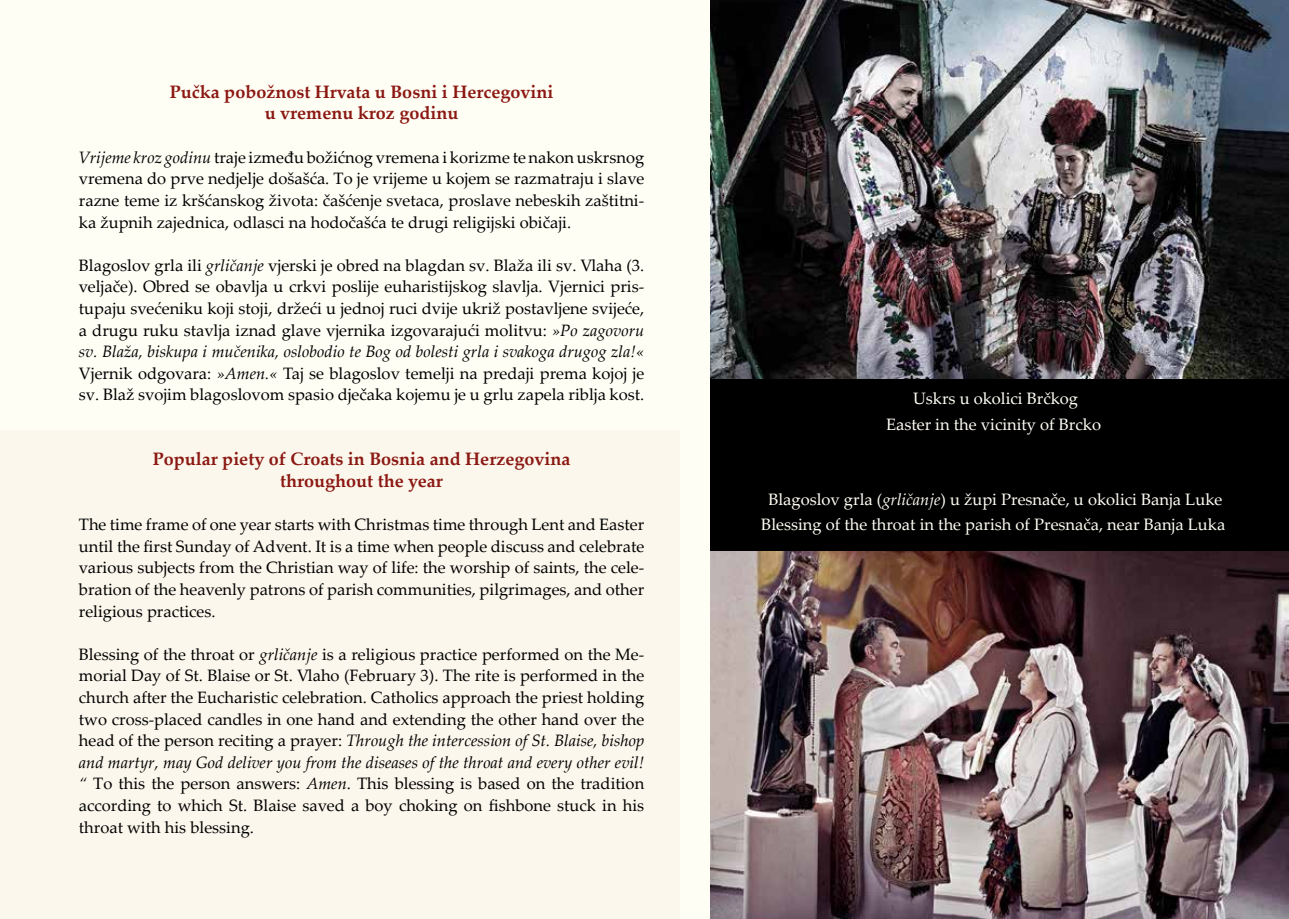
<style>
.page{position:relative;width:1289px;height:919px;background:#fff}
.page>*{position:absolute;margin:0;border:0;box-sizing:border-box;transform-origin:0 0}
.t1{font:700 18px/21.6px "Palatino Linotype";color:#8b1812;text-align:center}
.t2{font:16.5px/21.6px "Palatino Linotype";color:#000;text-align:justify}
.t3{font:16.5px/25.8px "Palatino Linotype";color:#fffef5;text-align:center}
.s1{font-style:italic}
</style>
<div class="page">
<div style="left:0;top:0;width:710px;height:918px;background:#fffef5"></div>
<div style="left:0;top:431px;width:679px;height:487px;background:#fbf7ec"></div>
<div style="left:710px;top:4px;width:578px;height:914px;background:#000"></div>
<img style="left:710px;top:0;width:578px;height:379px">
<img style="left:710px;top:551px;width:578px;height:367px">
<p class="t1" style="left:170px;top:80px;width:385px">Pučka pobožnost Hrvata u Bosni i Hercegovini u vremenu kroz godinu</p>
<p class="t2" style="left:79px;top:146px;width:567px"><span class="s1">Vrijeme kroz godinu</span> traje između božićnog vremena i korizme te nakon uskrsnog vremena do prve nedjelje došašća. To je vrijeme u kojem se razmatraju i slave razne teme iz kršćanskog života: čašćenje svetaca, proslave nebeskih zaštitni&shy;ka župnih zajednica, odlasci na hodočašća te drugi religijski običaji.</p>
<p class="t2" style="left:79px;top:254px;width:567px">Blagoslov grla ili <span class="s1">grličanje</span> vjerski je obred na blagdan sv. Blaža ili sv. Vlaha (3. veljače). Obred se obavlja u crkvi poslije euharistijskog slavlja. Vjernici pris&shy;tupaju svećeniku koji stoji, držeći u jednoj ruci dvije ukriž postavljene svijeće, a drugu ruku stavlja iznad glave vjernika izgovarajući molitvu: <span class="s1">»Po zagovoru sv. Blaža, biskupa i mučenika, oslobodio te Bog od bolesti grla i svakoga drugog zla!« </span>Vjernik odgovara: <span class="s1">»Amen.«</span> Taj se blagoslov temelji na predaji prema kojoj je sv. Blaž svojim blagoslovom spasio dječaka kojemu je u grlu zapela riblja kost.</p>
<p class="t1" style="left:153px;top:447px;width:419px">Popular piety of Croats in Bosnia and Herzegovina throughout the year</p>
<p class="t2" style="left:79px;top:513px;width:567px">The time frame of one year starts with Christmas time through Lent and Easter until the first Sunday of Advent. It is a time when people discuss and celebrate various subjects from the Christian way of life: the worship of saints, the cele&shy;bration of the heavenly patrons of parish communities, pilgrimages, and other religious practices.</p>
<p class="t2" style="left:79px;top:642px;width:567px">Blessing of the throat or <span class="s1">grličanje</span> is a religious practice performed on the Me&shy;morial Day of St. Blaise or St. Vlaho (February 3). The rite is performed in the church after the Eucharistic celebration. Catholics approach the priest holding two cross-placed candles in one hand and extending the other hand over the head of the person reciting a prayer: <span class="s1">Through the intercession of St. Blaise, bishop and martyr, may God deliver you from the diseases of the throat and every other evil! “</span> To this the person answers: <span class="s1">Amen</span>. This blessing is based on the tradition according to which St. Blaise saved a boy choking on fishbone stuck in his throat with his blessing.</p>
<p class="t3" style="left:886px;top:385px;width:216px">Uskrs u okolici Brčkog<br>Easter in the vicinity of Brcko</p>
<p class="t3" style="left:761px;top:485px;width:465px">Blagoslov grla (<span class="s1">grličanje</span>) u župi Presnače, u okolici Banja Luke<br>Blessing of the throat in the parish of Presnača, near Banja Luka</p>
</div>
